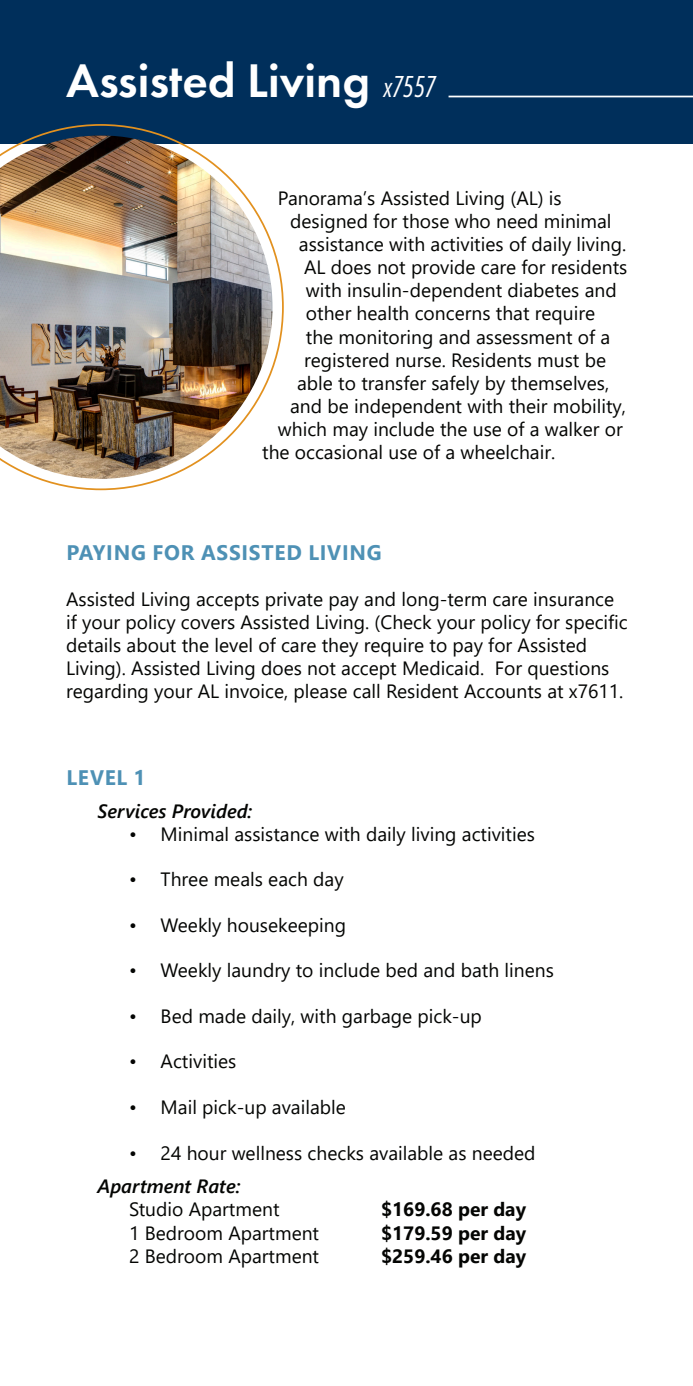
<style>
.page{position:relative;width:693px;height:1386px;background:#fff}
.page>*{position:absolute;margin:0;border:0;box-sizing:border-box;transform-origin:0 0}
.t1{font:600 49px "Futura PT";color:#fff}
.t2{font:italic 31.5px "Futura PT Cond";letter-spacing:-.01em;color:#fff}
.t3{font:700 21px "Segoe UI";letter-spacing:.035em;color:#4e91b5}
.t4{font:19.25px/23.1px "Segoe UI";color:#040503}
.t5{font:700 19.25px "Segoe UI";color:#040503}
.t6{font:italic 600 19.25px "Segoe UI";color:#040503}
</style>
<div class="page">
<div style="left:0;top:0;width:693px;height:144px;background:#002f5b"></div>
<hr style="left:449px;top:96px;width:244px;height:1px;background:#fff">
<svg style="left:38px;top:124px;width:246px;height:366px"></svg>
<img style="left:0;top:135px;width:273px;height:344px">
<p class="t1" style="left:66px;top:50px;width:306px">Assisted Living</p>
<p class="t2" style="left:384px;top:69px;width:54px">x7557</p>
<p class="t4" style="left:278px;top:185px;width:285px">Panorama’s Assisted Living (AL) is</p>
<p class="t4" style="left:290px;top:208px;width:323px">designed for those who need minimal</p>
<p class="t4" style="left:299px;top:231px;width:329px">assistance with activities of daily living.</p>
<p class="t4" style="left:304px;top:254px;width:325px">AL does not provide care for residents</p>
<p class="t4" style="left:306px;top:277px;width:312px">with insulin-dependent diabetes and</p>
<p class="t4" style="left:306px;top:300px;width:291px">other health concerns that require</p>
<p class="t4" style="left:306px;top:323px;width:306px">the monitoring and assessment of a</p>
<p class="t4" style="left:304px;top:347px;width:303px">registered nurse. Residents must be</p>
<p class="t4" style="left:297px;top:370px;width:314px">able to transfer safely by themselves,</p>
<p class="t4" style="left:290px;top:393px;width:337px">and be independent with their mobility,</p>
<p class="t4" style="left:278px;top:416px;width:346px">which may include the use of a walker or</p>
<p class="t4" style="left:262px;top:439px;width:295px">the occasional use of a wheelchair.</p>
<p class="t3" style="left:67px;top:533px;width:317px">PAYING FOR ASSISTED LIVING</p>
<p class="t4" style="left:66px;top:586px;width:563px">Assisted Living accepts private pay and long-term care insurance if your policy covers Assisted Living. (Check your policy for specific details about the level of care they require to pay for Assisted Living). Assisted Living does not accept Medicaid. For questions regarding your AL invoice, please call Resident Accounts at x7611.</p>
<p class="t3" style="left:67px;top:757px;width:81px">LEVEL 1</p>
<p class="t6" style="left:98px;top:793px;width:156px">Services Provided:</p>
<p class="t4" style="left:129px;top:821px;width:407px">• Minimal assistance with daily living activities</p>
<p class="t4" style="left:129px;top:866px;width:216px">• Three meals each day</p>
<p class="t4" style="left:129px;top:912px;width:218px">• Weekly housekeeping</p>
<p class="t4" style="left:129px;top:957px;width:426px">• Weekly laundry to include bed and bath linens</p>
<p class="t4" style="left:129px;top:1003px;width:354px">• Bed made daily, with garbage pick-up</p>
<p class="t4" style="left:129px;top:1048px;width:109px">• Activities</p>
<p class="t4" style="left:129px;top:1094px;width:218px">• Mail pick-up available</p>
<p class="t4" style="left:129px;top:1140px;width:408px">• 24 hour wellness checks available as needed</p>
<p class="t6" style="left:98px;top:1168px;width:144px">Apartment Rate:</p>
<p class="t4" style="left:129px;top:1196px;width:152px">Studio Apartment</p>
<p class="t5" style="left:381px;top:1191px;width:146px">$169.68 per day</p>
<p class="t4" style="left:129px;top:1219px;width:192px">1 Bedroom Apartment</p>
<p class="t5" style="left:381px;top:1215px;width:146px">$179.59 per day</p>
<p class="t4" style="left:129px;top:1243px;width:192px">2 Bedroom Apartment</p>
<p class="t5" style="left:381px;top:1238px;width:146px">$259.46 per day</p>
</div>
